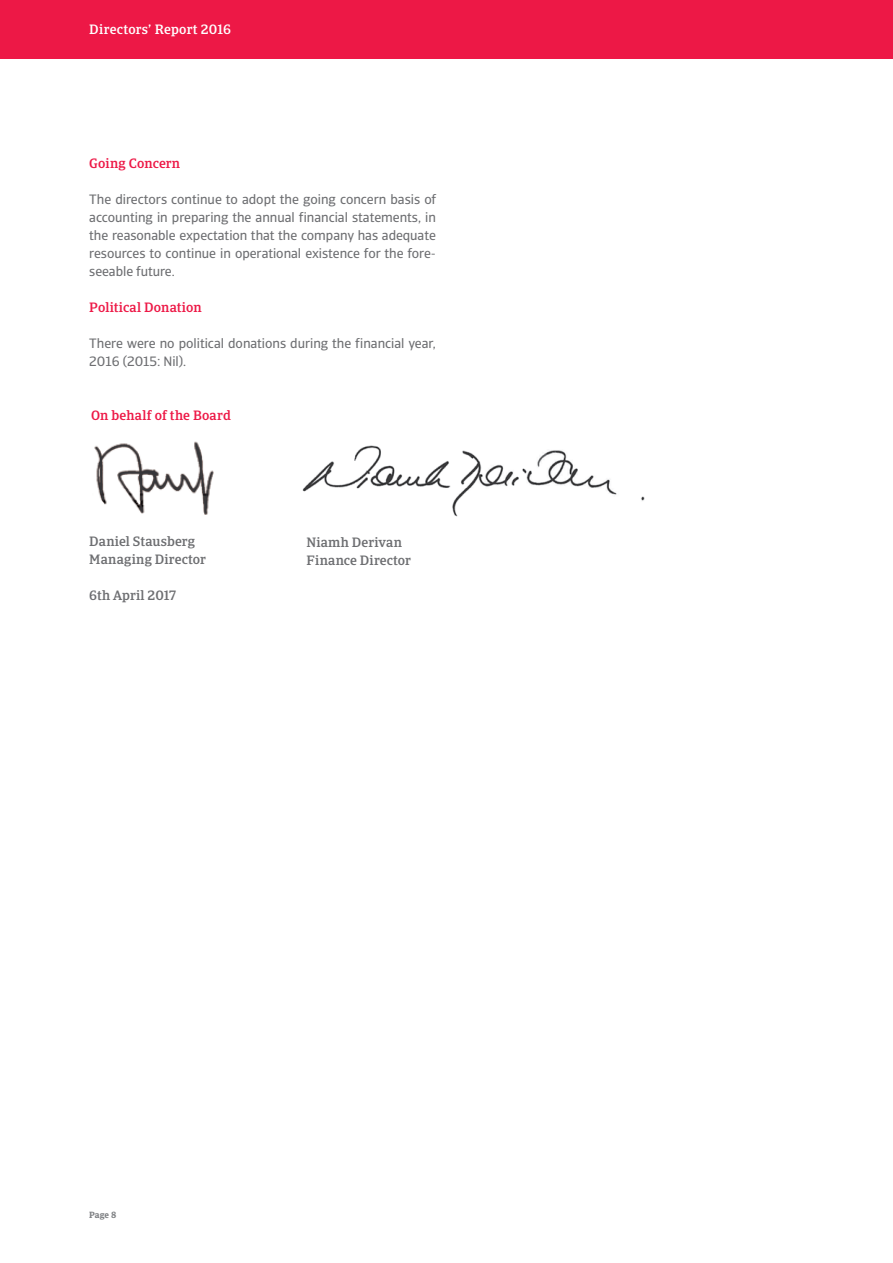
<style>
.page{position:relative;width:893px;height:1263px;background:#fff}
.page>*{position:absolute;margin:0;border:0;box-sizing:border-box;transform-origin:0 0}
.t1{font:13.5px/18px "Catalana Sans";color:#6d6e71;text-align:justify}
.t2{font:500 13.5px/18px "Catalana";letter-spacing:.01em;color:#6d6e71}
.t3{font:500 13.5px "Catalana";letter-spacing:.01em;color:#ed1846}
.t4{font:500 13.5px "Catalana";letter-spacing:.02em;color:#fff}
.t5{font:700 9px "Catalana";color:#808285}
</style>
<div class="page">
<div style="left:0;top:0;width:893px;height:59px;background:#ed1846"></div>
<img style="left:94px;top:441px;width:120px;height:74px">
<img style="left:302px;top:445px;width:343px;height:72px">
<p class="t4" style="left:89px;top:22px;width:143px">Directors’ Report 2016</p>
<p class="t3" style="left:89px;top:155px;width:92px">Going Concern</p>
<p class="t1" style="left:89px;top:190px;width:348px">The directors continue to adopt the going concern basis of accounting in preparing the annual financial statements, in the reasonable expectation that the company has adequate resources to continue in operational existence for the fore&shy;seeable future.</p>
<p class="t3" style="left:89px;top:299px;width:114px">Political Donation</p>
<p class="t1" style="left:89px;top:334px;width:348px">There were no political donations during the financial year,<br>2016 (2015: Nil).</p>
<p class="t3" style="left:91px;top:407px;width:141px">On behalf of the Board</p>
<p class="t2" style="left:89px;top:533px;width:118px">Daniel Stausberg<br>Managing Director</p>
<p class="t2" style="left:89px;top:587px;width:88px">6th April 2017</p>
<p class="t2" style="left:307px;top:533px;width:106px">Niamh Derivan<br>Finance Director</p>
<p class="t5" style="left:89px;top:1209px;width:29px">Page 8</p>
</div>
